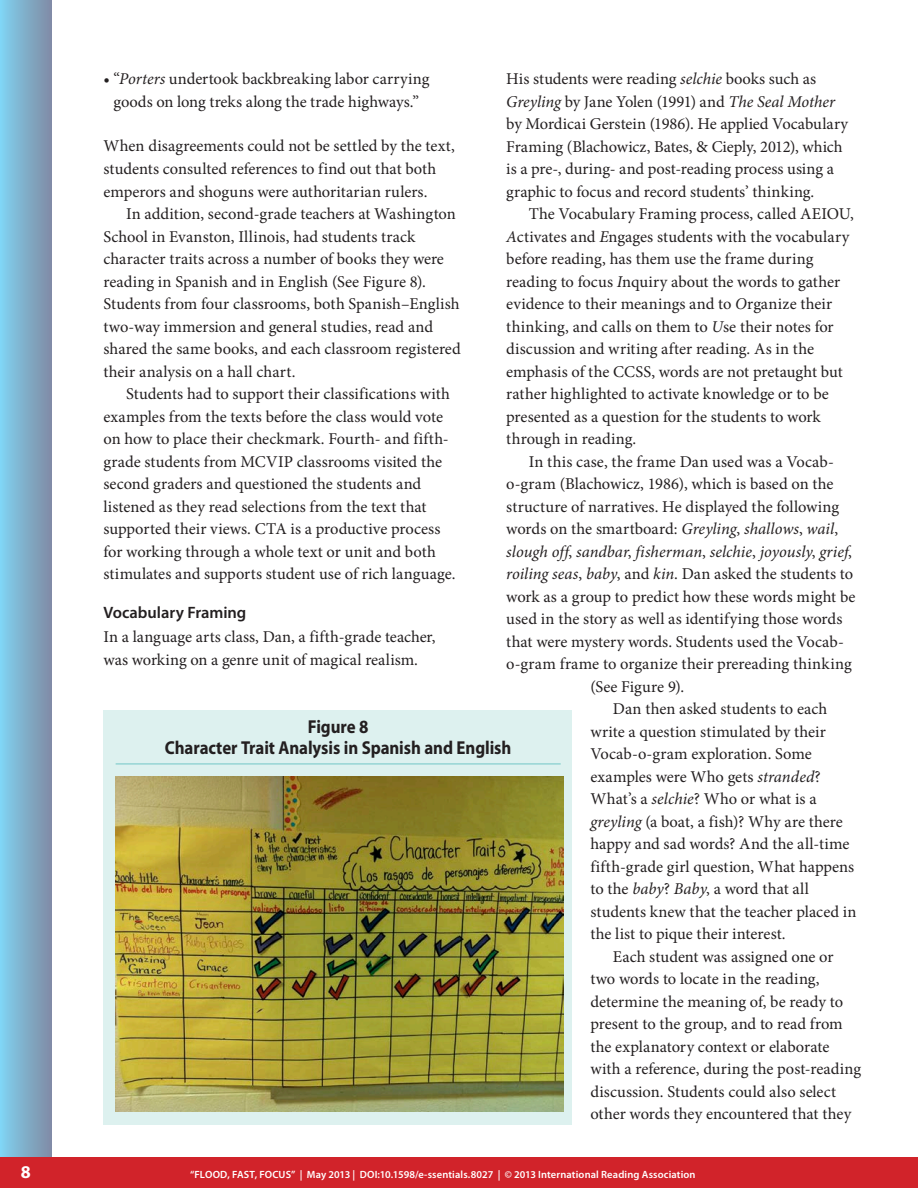
<style>
.page{position:relative;width:918px;height:1188px;background:#fff}
.page>*{position:absolute;margin:0;border:0;box-sizing:border-box;transform-origin:0 0}
.FigH{font:700 18.75px/21px "Myriad Pro";letter-spacing:-.005em;color:#231f20;text-align:center;scale:.9 1}
.t1{font:700 18px "Myriad Pro";color:#fff}
.BC{font:16.5px/22.5px "Minion Pro";color:#231f20}
.BCnoindent{font:16.5px/22.5px "Minion Pro";color:#231f20}
.FL{font:16.5px/22.5px "Minion Pro";color:#231f20}
.List_3{font:16.5px/22.5px "Minion Pro";color:#231f20;text-align:center}
.BC-2{font:italic 16.5px "Minion Pro";color:#231f20}
.S3{font:600 16.5px "Myriad Pro";letter-spacing:-.005em;color:#231f20}
.t2{font:600 10.5px "Myriad Pro";letter-spacing:.015em;color:#fff}
.s1{font-style:italic}
.s2{font-style:normal}
</style>
<div class="page">
<div style="left:0;top:0;width:52px;height:1158px;background:linear-gradient(to right,#80d3f1,#808ba5)"></div>
<div style="left:0;top:1158px;width:918px;height:30px;background:#d1232a"></div>
<div style="left:104px;top:710px;width:468px;height:415px;background:#ddf1ef"></div>
<hr style="left:116px;top:763px;width:445px;height:2px;background:#95d5d4">
<img style="left:116px;top:777px;width:447px;height:334px">
<p class="List_3" style="left:104px;top:68px;width:327px">• “<span class="s1">Porters</span> undertook backbreaking labor carrying goods on long treks along the trade highways.”</p>
<p class="FL" style="left:104px;top:135px;width:353px">When disagreements could not be settled by the text, students consulted references to find out that both emperors and shoguns were authoritarian rulers.</p>
<p class="BC" style="left:104px;top:203px;width:359px;text-indent:23px">In addition, second-grade teachers at Washington School in Evanston, Illinois, had students track character traits across a number of books they were reading in Spanish and in English (See Figure 8).<br>Students from four classrooms, both Spanish–English two-way immersion and general studies, read and shared the same books, and each classroom registered their analysis on a hall chart.</p>
<p class="BC" style="left:104px;top:383px;width:354px;text-indent:23px">Students had to support their classifications with examples from the texts before the class would vote on how to place their checkmark. Fourth- and fifth&shy;grade students from MCVIP classrooms visited the second graders and questioned the students and listened as they read selections from the text that supported their views. CTA is a productive process for working through a whole text or unit and both stimulates and supports student use of rich language.</p>
<p class="S3" style="left:104px;top:602px;width:144px">Vocabulary Framing</p>
<p class="BCnoindent" style="left:104px;top:626px;width:333px">In a language arts class, Dan, a fifth-grade teacher, was working on a genre unit of magical realism.</p>
<p class="BCnoindent" style="left:506px;top:68px;width:343px">His students were reading <span class="s1">selchie</span> books such as <span class="s1">Greyling</span> by Jane Yolen (1991) and <span class="s1">The Seal Mother </span>by Mordicai Gerstein (1986). He applied Vocabulary Framing (Blachowicz, Bates, &amp; Cieply, 2012), which is a pre-, during- and post-reading process using a graphic to focus and record students’ thinking.</p>
<p class="BC" style="left:506px;top:203px;width:349px;text-indent:23px">The Vocabulary Framing process, called AEIOU, <span class="s1">A</span>ctivates and <span class="s1">E</span>ngages students with the vocabulary before reading, has them use the frame during reading to focus <span class="s1">I</span>nquiry about the words to gather evidence to their meanings and to <span class="s1">O</span>rganize their thinking, and calls on them to <span class="s1">U</span>se their notes for discussion and writing after reading. As in the emphasis of the CCSS, words are not pretaught but rather highlighted to activate knowledge or to be presented as a question for the students to work through in reading.</p>
<p class="BC" style="left:529px;top:450px;width:307px">In this case, the frame Dan used was a Vocab-</p>
<p class="BC" style="left:506px;top:473px;width:329px">o-gram (Blachowicz, 1986), which is based on the</p>
<p class="BC" style="left:506px;top:495px;width:335px">structure of narratives. He displayed the following</p>
<p class="BC" style="left:506px;top:518px;width:333px">words on the smartboard: <span class="s1">Greyling</span>, <span class="s1">shallows</span>, <span class="s1">wail</span>,</p>
<p class="BC-2" style="left:506px;top:540px;width:347px">slough off<span class="s2">,</span> sandbar<span class="s2">,</span> fisherman<span class="s2">,</span> selchie<span class="s2">,</span> joyously<span class="s2">,</span> grief<span class="s2">,</span></p>
<p class="BC" style="left:506px;top:563px;width:348px"><span class="s1">roiling seas</span>, <span class="s1">baby</span>, and <span class="s1">kin</span>. Dan asked the students to</p>
<p class="BC" style="left:506px;top:585px;width:351px">work as a group to predict how these words might be</p>
<p class="BC" style="left:506px;top:608px;width:338px">used in the story as well as identifying those words</p>
<p class="BC" style="left:506px;top:630px;width:339px">that were mystery words. Students used the Vocab-</p>
<p class="BC" style="left:506px;top:653px;width:347px">o-gram frame to organize their prereading thinking</p>
<p class="BC" style="left:590px;top:675px;width:95px">(See Figure 9).</p>
<p class="BC" style="left:590px;top:698px;width:268px;text-indent:23px">Dan then asked students to each write a question stimulated by their Vocab-o-gram exploration. Some examples were Who gets <span class="s1">stranded</span>?<br>What’s a <span class="s1">selchie</span>? Who or what is a <span class="s1">greyling</span> (a boat, a fish)? Why are there happy and sad words? And the all-time fifth-grade girl question, What happens to the <span class="s1">baby</span>? <span class="s1">Baby</span>, a word that all students knew that the teacher placed in the list to pique their interest.</p>
<p class="BC" style="left:590px;top:945px;width:272px;text-indent:23px">Each student was assigned one or two words to locate in the reading, determine the meaning of, be ready to present to the group, and to read from the explanatory context or elaborate with a reference, during the post-reading discussion. Students could also select other words they encountered that they</p>
<p class="FigH" style="left:165px;top:716px;width:386px">Figure 8<br>Character Trait Analysis in Spanish and English</p>
<p class="t1" style="left:21px;top:1161px;width:11px">8</p>
<p class="t2" style="left:190px;top:1168px;width:507px">“FLOOD, FAST, FOCUS” | May 2013 | DOI:10.1598/e-ssentials.8027 | © 2013 International Reading Association</p>
</div>
